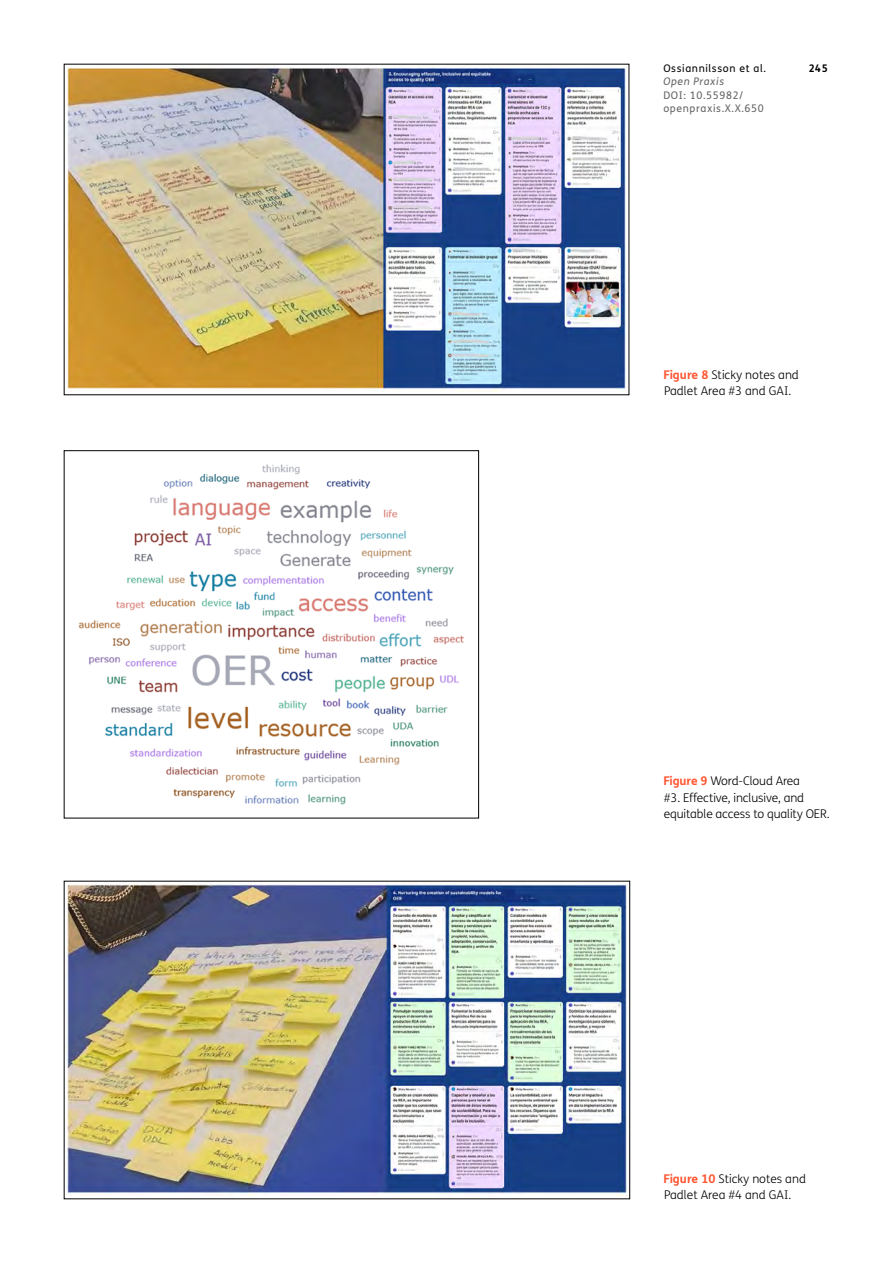
<style>
.page{position:relative;width:893px;height:1263px;background:#fff}
.page>*{position:absolute;margin:0;border:0;box-sizing:border-box;transform-origin:0 0}
.Figure_copy{font:300 12px/16.5px "FS Me";letter-spacing:-.01em;color:#000}
.t1{font:10.5px/13.5px "FS Me";letter-spacing:.06em;color:#646363}
.t2{font:10.5px "FS Me";letter-spacing:.06em;color:#000}
.t3{font:italic 10.5px "FS Me";letter-spacing:.06em;color:#646363}
.t4{font:700 10.5px "FS Me";color:#000}
.s1{font-weight:700;color:#ff5733}
</style>
<div class="page">
<img style="left:67px;top:68px;width:559px;height:324px">
<img style="left:78px;top:464px;width:387px;height:341px">
<div style="left:64px;top:450px;width:415px;height:368px;border:1px solid #000"></div>
<img style="left:66px;top:884px;width:562px;height:312px">
<p class="t2" style="left:663px;top:62px;width:104px">Ossiannilsson et al.</p>
<p class="t4" style="left:809px;top:61px;width:21px">245</p>
<p class="t3" style="left:663px;top:75px;width:62px">Open Praxis</p>
<p class="t1" style="left:663px;top:88px;width:102px">DOI: 10.55982/ openpraxis.X.X.650</p>
<p class="Figure_copy" style="left:663px;top:366px;width:137px"><span class="s1">Figure 8</span> Sticky notes and<br>Padlet Area #3 and GAI.</p>
<p class="Figure_copy" style="left:663px;top:773px;width:168px"><span class="s1">Figure 9</span> Word-Cloud Area<br>#3. Effective, inclusive, and equitable access to quality OER.</p>
<p class="Figure_copy" style="left:663px;top:1170px;width:144px"><span class="s1">Figure 10</span> Sticky notes and<br>Padlet Area #4 and GAI.</p>
</div>
